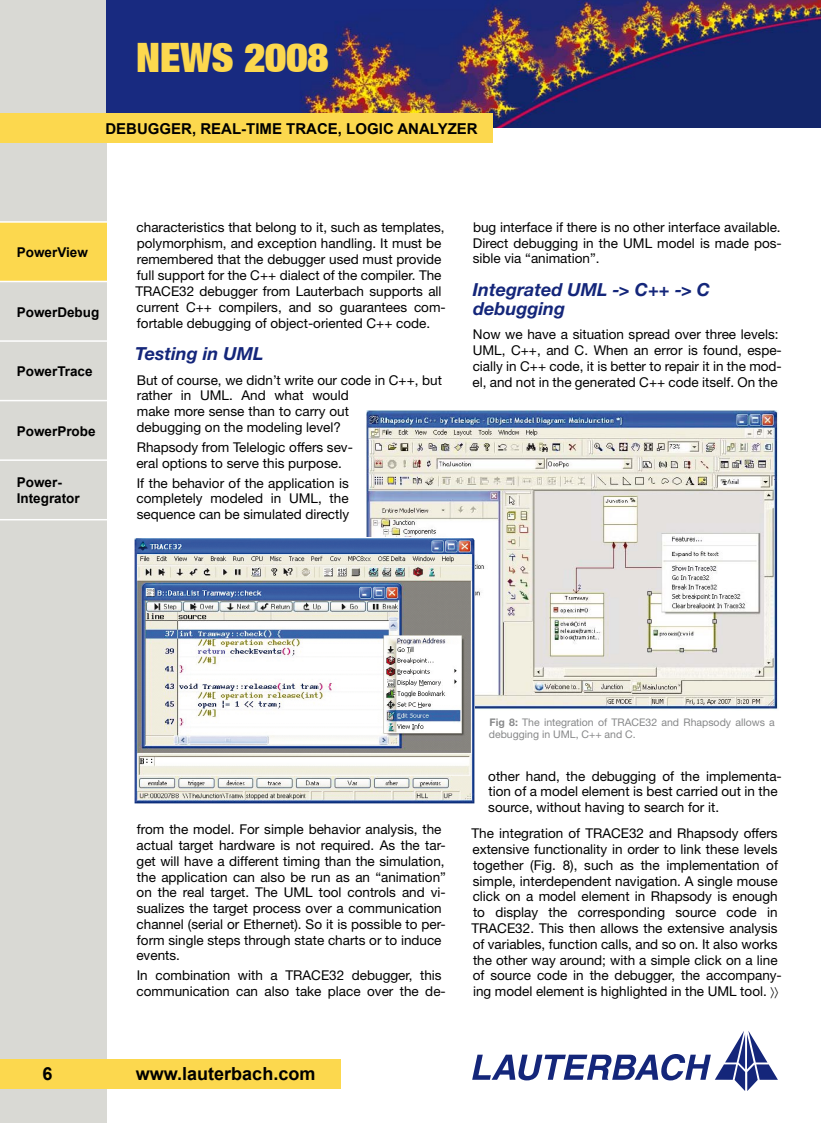
<style>
.page{position:relative;width:821px;height:1123px;background:#fff}
.page>*{position:absolute;margin:0;border:0;box-sizing:border-box;transform-origin:0 0}
.t1{font:900 expanded 40.5px "Helvetica Neue LT";color:#fcd84e}
.t2{font:italic 700 18px/19.5px "Helvetica Neue LT";color:#14267a}
.t3{font:700 18px "Arial";color:#000}
.t4{font:700 15px "Arial";color:#000}
.t5{font:13.5px/15.8px "Helvetica Neue LT";color:#000}
.t6{font:700 13.5px/16.2px "Arial";color:#000}
.t7{font:10.5px/12px "Helvetica Neue LT";color:#878889}
.s1{font-weight:700}
</style>
<div class="page">
<div style="left:0;top:0;width:106px;height:1123px;background:#d9d9d4"></div>
<img style="left:106px;top:0;width:715px;height:128px">
<div style="left:0;top:1059px;width:340px;height:30px;background:#fcd84e"></div>
<div style="left:0;top:113px;width:492px;height:29px;background:#fcd84e"></div>
<svg style="left:472px;top:1031px;width:306px;height:60px"></svg>
<div style="left:0;top:222px;width:106px;height:59px;background:#fcd84e"></div>
<hr style="left:0;top:400px;width:108px;height:1px;background:#fff">
<hr style="left:0;top:459px;width:108px;height:2px;background:#fff">
<hr style="left:0;top:519px;width:108px;height:1px;background:#fff">
<hr style="left:0;top:221px;width:108px;height:2px;background:#fff">
<hr style="left:0;top:281px;width:108px;height:1px;background:#fff">
<hr style="left:0;top:340px;width:108px;height:2px;background:#fff">
<img style="left:366px;top:410px;width:412px;height:300px">
<img style="left:134px;top:537px;width:340px;height:267px">
<h1 class="t1" style="left:136px;top:32px;width:194px">NEWS 2008</h1>
<p class="t4" style="left:105px;top:120px;width:374px">DEBUGGER, REAL-TIME TRACE, LOGIC ANALYZER</p>
<p class="t6" style="left:17px;top:244px;width:73px">PowerView</p>
<p class="t6" style="left:17px;top:304px;width:84px">PowerDebug</p>
<p class="t6" style="left:17px;top:363px;width:77px">PowerTrace</p>
<p class="t6" style="left:17px;top:423px;width:80px">PowerProbe</p>
<p class="t6" style="left:17px;top:474px;width:65px">Power-<br>Integrator</p>
<p class="t5" style="left:135px;top:220px;width:312px">characteristics that belong to it, such as templates, polymorphism, and exception handling. It must be remembered that the debugger used must provide full support for the C++ dialect of the compiler. The TRACE32 debugger from Lauterbach supports all current C++ compilers, and so guarantees com&shy;fortable debugging of object-oriented C++ code.</p>
<h2 class="t2" style="left:135px;top:346px;width:130px">Testing in UML</h2>
<p class="t5" style="left:137px;top:373px;width:307px">But of course, we didn’t write our code in C++, but rather in UML. And what would<br>make more sense than to carry out<br>debugging on the modeling level?</p>
<p class="t5" style="left:136px;top:440px;width:218px">Rhapsody from Telelogic offers sev&shy;eral options to serve this purpose.</p>
<p class="t5" style="left:137px;top:476px;width:214px;text-align:justify">If the behavior of the application is completely modeled in UML, the sequence can be simulated directly</p>
<p class="t5" style="left:473px;top:220px;width:311px;text-align:justify">bug interface if there is no other interface available.<br>Direct debugging in the UML model is made pos&shy;sible via “animation”.</p>
<h2 class="t2" style="left:473px;top:281px;width:239px">Integrated UML -&gt; C++ -&gt; C debugging</h2>
<p class="t5" style="left:472px;top:328px;width:311px">Now we have a situation spread over three levels:<br>UML, C++, and C. When an error is found, espe&shy;cially in C++ code, it is better to repair it in the mod&shy;el, and not in the generated C++ code itself. On the</p>
<h2 class="t3" style="left:43px;top:1063px;width:12px">6</h2>
<p class="t5" style="left:136px;top:823px;width:311px">from the model. For simple behavior analysis, the actual target hardware is not required. As the tar&shy;get will have a different timing than the simulation, the application can also be run as an “animation” on the real target. The UML tool controls and vi&shy;sualizes the target process over a communication channel (serial or Ethernet). So it is possible to per&shy;form single steps through state charts or to induce events.</p>
<p class="t5" style="left:137px;top:969px;width:311px">In combination with a TRACE32 debugger, this communication can also take place over the de-</p>
<p class="t7" style="left:489px;top:717px;width:287px"><span class="s1">Fig 8:</span> The integration of TRACE32 and Rhapsody allows a debugging in UML, C++ and C.</p>
<p class="t5" style="left:488px;top:769px;width:295px">other hand, the debugging of the implementa&shy;tion of a model element is best carried out in the source, without having to search for it.</p>
<p class="t5" style="left:471px;top:827px;width:312px">The integration of TRACE32 and Rhapsody offers extensive functionality in order to link these levels together (Fig. 8), such as the implementation of simple, interdependent navigation. A single mouse click on a model element in Rhapsody is enough to display the corresponding source code in TRACE32. This then allows the extensive analysis of variables, function calls, and so on. It also works the other way around; with a simple click on a line of source code in the debugger, the accompany&shy;ing model element is highlighted in the UML tool. 〉〉</p>
<h2 class="t3" style="left:136px;top:1064px;width:181px">www.lauterbach.com</h2>
</div>
